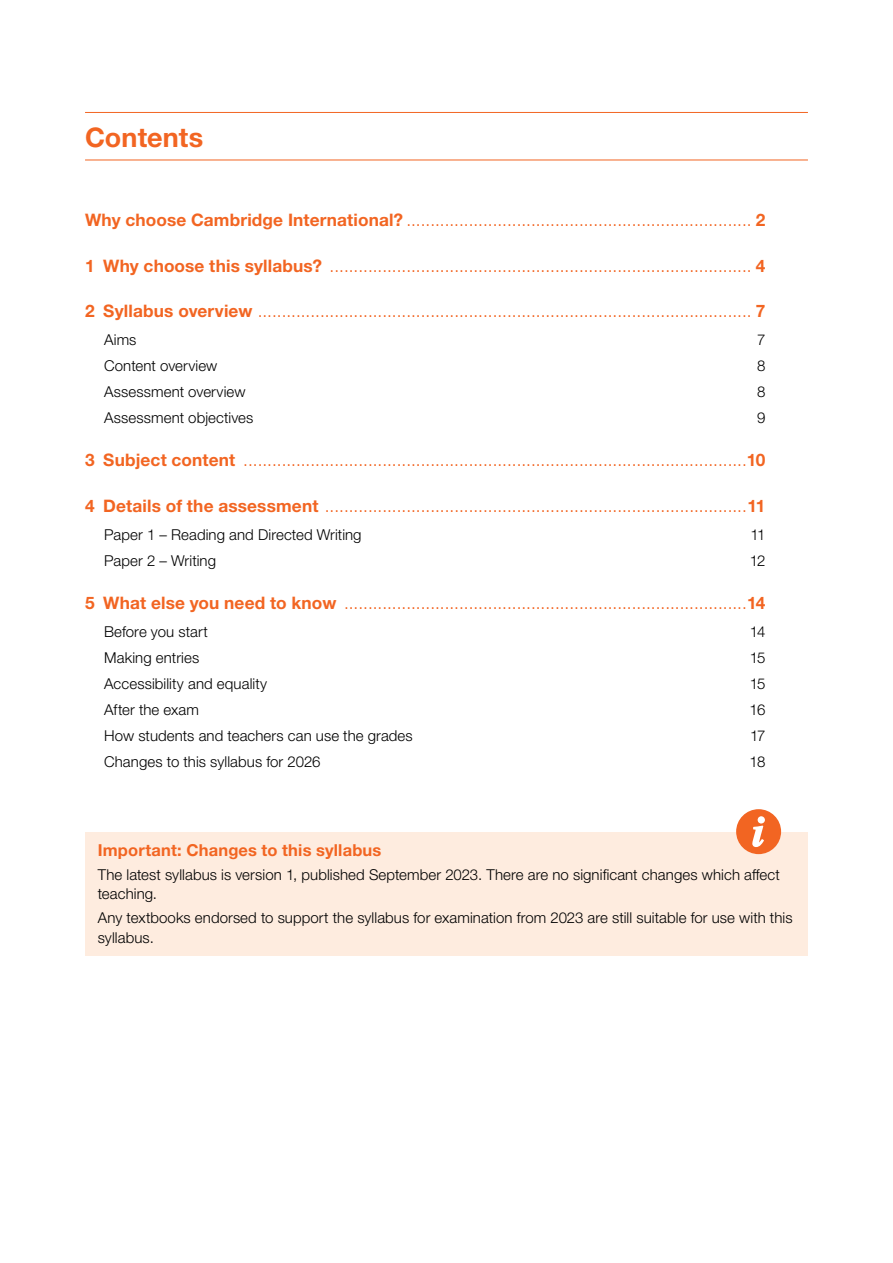
<style>
.page{position:relative;width:893px;height:1263px;background:#fff}
.page>*{position:absolute;margin:0;border:0;box-sizing:border-box;transform-origin:0 0}
.H1_Section_header{font:700 27px "Helvetica Neue LTW1 G";color:#f26522}
.t1{font:300 17.25px "Helvetica Neue LTW1 G";color:#f26522}
.Icon_box_heading{font:700 16.5px "Helvetica Neue LTW1 G";letter-spacing:.01em;color:#f26522}
.First_para_before_bu{font:300 15px/19.5px "Helvetica Neue LTW1 G";letter-spacing:.005em;color:#000}
.s1{font-weight:700}
</style>
<div class="page">
<div style="left:85px;top:832px;width:723px;height:123px;background:#feecdf"></div>
<svg style="left:736px;top:809px;width:45px;height:45px"></svg>
<hr style="left:85px;top:112px;width:723px;height:1px;background:#f26522">
<hr style="left:85px;top:160px;width:723px;height:1px;background:#f26522">
<h1 class="H1_Section_header" style="left:85px;top:121px;width:120px">Contents</h1>
<p class="t1" style="left:85px;top:210px;width:682px"><span class="s1">Why choose Cambridge International?</span> ........................................................................ <span class="s1">2</span></p>
<p class="t1" style="left:85px;top:255px;width:682px"><span class="s1">1 Why choose this syllabus?</span> ........................................................................................ <span class="s1">4</span></p>
<p class="t1" style="left:85px;top:301px;width:682px"><span class="s1">2 Syllabus overview</span> ....................................................................................................... <span class="s1">7</span></p>
<p class="First_para_before_bu" style="left:104px;top:330px;width:34px">Aims</p>
<p class="First_para_before_bu" style="left:757px;top:330px;width:10px">7</p>
<p class="First_para_before_bu" style="left:104px;top:356px;width:115px">Content overview</p>
<p class="First_para_before_bu" style="left:757px;top:356px;width:10px">8</p>
<p class="First_para_before_bu" style="left:104px;top:382px;width:143px">Assessment overview</p>
<p class="First_para_before_bu" style="left:757px;top:382px;width:10px">8</p>
<p class="First_para_before_bu" style="left:104px;top:408px;width:151px">Assessment objectives</p>
<p class="First_para_before_bu" style="left:757px;top:408px;width:10px">9</p>
<p class="t1" style="left:85px;top:450px;width:682px"><span class="s1">3 Subject content</span> .........................................................................................................<span class="s1">10</span></p>
<p class="t1" style="left:85px;top:495px;width:682px"><span class="s1">4 Details of the assessment</span> ........................................................................................<span class="s1">11</span></p>
<p class="First_para_before_bu" style="left:104px;top:525px;width:259px">Paper 1 – Reading and Directed Writing</p>
<p class="First_para_before_bu" style="left:750px;top:525px;width:17px">11</p>
<p class="First_para_before_bu" style="left:104px;top:551px;width:113px">Paper 2 – Writing</p>
<p class="First_para_before_bu" style="left:750px;top:551px;width:17px">12</p>
<p class="t1" style="left:85px;top:592px;width:682px"><span class="s1">5 What else you need to know</span> ....................................................................................<span class="s1">14</span></p>
<p class="First_para_before_bu" style="left:104px;top:622px;width:105px">Before you start</p>
<p class="First_para_before_bu" style="left:750px;top:622px;width:17px">14</p>
<p class="First_para_before_bu" style="left:104px;top:648px;width:97px">Making entries</p>
<p class="First_para_before_bu" style="left:750px;top:648px;width:17px">15</p>
<p class="First_para_before_bu" style="left:104px;top:674px;width:164px">Accessibility and equality</p>
<p class="First_para_before_bu" style="left:750px;top:674px;width:17px">15</p>
<p class="First_para_before_bu" style="left:104px;top:700px;width:96px">After the exam</p>
<p class="First_para_before_bu" style="left:750px;top:700px;width:17px">16</p>
<p class="First_para_before_bu" style="left:104px;top:726px;width:310px">How students and teachers can use the grades</p>
<p class="First_para_before_bu" style="left:750px;top:726px;width:17px">17</p>
<p class="First_para_before_bu" style="left:104px;top:751px;width:218px">Changes to this syllabus for 2026</p>
<p class="First_para_before_bu" style="left:750px;top:751px;width:17px">18</p>
<p class="Icon_box_heading" style="left:98px;top:840px;width:285px">Important: Changes to this syllabus</p>
<p class="First_para_before_bu" style="left:98px;top:865px;width:683px">The latest syllabus is version 1, published September 2023. There are no significant changes which affect teaching.</p>
<p class="First_para_before_bu" style="left:98px;top:908px;width:696px">Any textbooks endorsed to support the syllabus for examination from 2023 are still suitable for use with this syllabus.</p>
</div>
